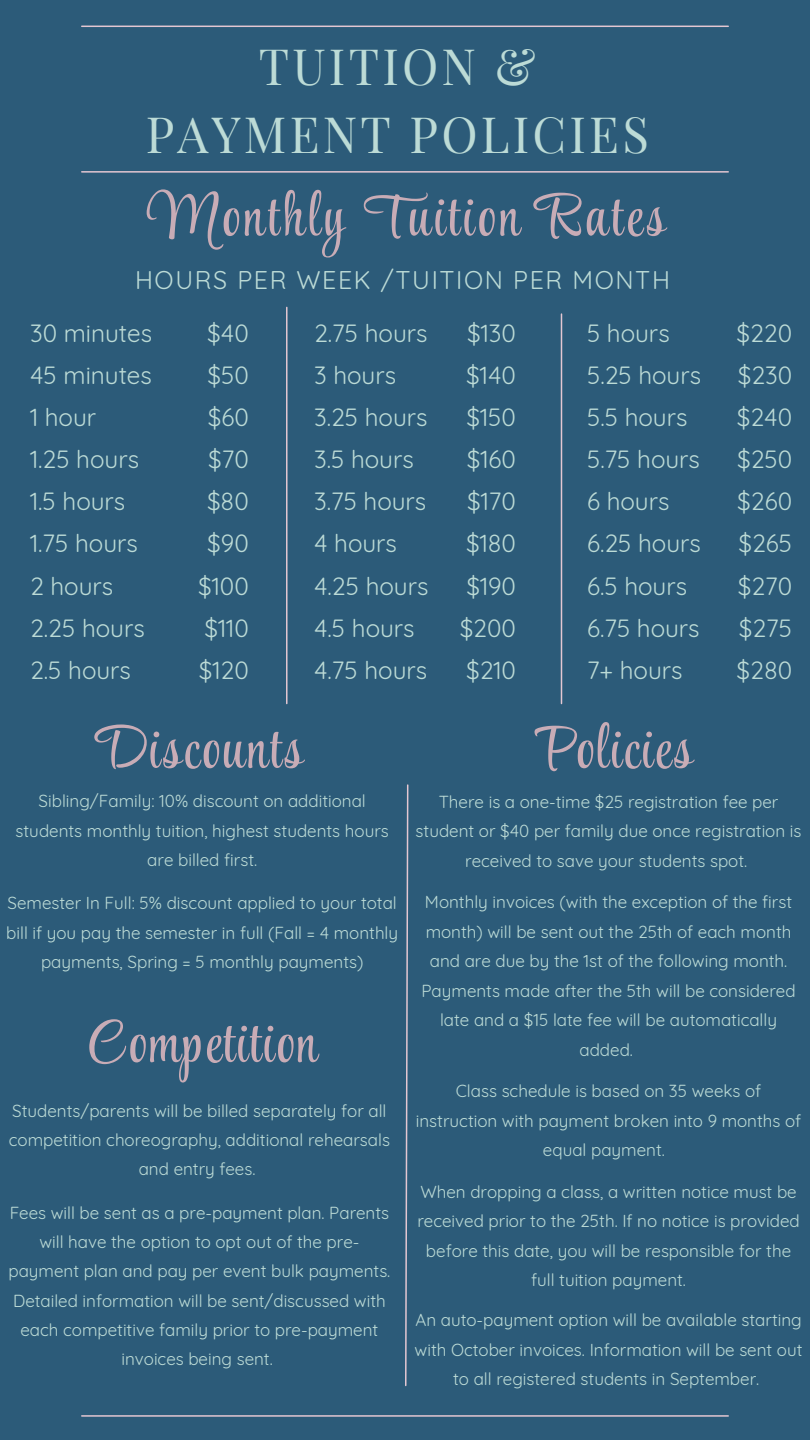
<style>
.page{position:relative;width:810px;height:1440px;background:#2c5b79}
.page>*{position:absolute;margin:0;border:0;box-sizing:border-box;transform-origin:0 0}
.t1{font:60px "Style Script";letter-spacing:.045em;color:#c8acb6}
.t2{font:60px "Style Script";letter-spacing:.065em;color:#c8acb6}
.t3{font:49px/68.2px "Playfair Display";letter-spacing:.065em;color:#bcdbd6;text-align:center}
.t4{font:25px "Quicksand";letter-spacing:.065em;color:#bcdbd6}
.t5{font:24.3px/42.1px "Quicksand";color:#bcdbd6}
.t6{font:17px/29.5px "Quicksand";color:#bcdbd6;text-align:center}
</style>
<div class="page">
<hr style="left:82px;top:171px;width:646px;height:2px;background:#e4c7d2">
<hr style="left:82px;top:26px;width:646px;height:1px;background:#e4c7d2">
<hr style="left:82px;top:1415px;width:646px;height:2px;background:#e4c7d2">
<hr style="left:286px;top:307px;width:2px;height:397px;background:#e4c7d2">
<svg style="left:405px;top:784px;width:4px;height:603px"></svg>
<hr style="left:561px;top:314px;width:1px;height:390px;background:#e4c7d2">
<h2 class="t3" style="left:146px;top:30px;width:504px">TUITION &amp;<br>PAYMENT POLICIES</h2>
<h1 class="t2" style="left:147px;top:190px;width:520px">Monthly Tuition Rates</h1>
<p class="t4" style="left:135px;top:264px;width:536px">HOURS PER WEEK /TUITION PER MONTH</p>
<h3 class="t5" style="left:30px;top:312px;width:123px">30 minutes<br>45 minutes<br>1 hour<br>1.25 hours<br>1.5 hours<br>1.75 hours<br>2 hours<br>2.25 hours<br>2.5 hours</h3>
<h4 class="t5" style="left:198px;top:312px;width:52px;text-align:center">$40 $50 $60 $70 $80 $90 $100 $110 $120</h4>
<h4 class="t5" style="left:314px;top:312px;width:116px">2.75 hours<br>3 hours<br>3.25 hours<br>3.5 hours<br>3.75 hours<br>4 hours<br>4.25 hours<br>4.5 hours<br>4.75 hours</h4>
<h4 class="t5" style="left:460px;top:312px;width:58px;text-align:center">$130 $140 $150 $160 $170 $180 $190 $200 $210</h4>
<h1 class="t5" style="left:587px;top:312px;width:116px">5 hours<br>5.25 hours<br>5.5 hours<br>5.75 hours<br>6 hours<br>6.25 hours<br>6.5 hours<br>6.75 hours<br>7+ hours</h1>
<h1 class="t5" style="left:737px;top:312px;width:57px;text-align:justify">$220 $230 $240 $250 $260 $265 $270 $275 $280</h1>
<p class="t1" style="left:534px;top:722px;width:159px">Policies</p>
<p class="t6" style="left:416px;top:787px;width:387px">There is a one-time $25 registration fee per student or $40 per family due once registration is received to save your students spot.</p>
<p class="t6" style="left:421px;top:887px;width:376px">Monthly invoices (with the exception of the first month) will be sent out the 25th of each month and are due by the 1st of the following month.<br>Payments made after the 5th will be considered late and a $15 late fee will be automatically added.</p>
<p class="t6" style="left:416px;top:1076px;width:387px">Class schedule is based on 35 weeks of instruction with payment broken into 9 months of equal payment.</p>
<p class="t6" style="left:417px;top:1176px;width:384px">When dropping a class, a written notice must be received prior to the 25th. If no notice is provided before this date, you will be responsible for the full tuition payment.</p>
<p class="t6" style="left:415px;top:1305px;width:389px">An auto-payment option will be available starting with October invoices. Information will be sent out to all registered students in September.</p>
<h4 class="t1" style="left:94px;top:722px;width:210px">Discounts</h4>
<h4 class="t6" style="left:16px;top:786px;width:375px">Sibling/Family: 10% discount on additional students monthly tuition, highest students hours are billed first.</h4>
<h4 class="t6" style="left:6px;top:888px;width:393px">Semester In Full: 5% discount applied to your total bill if you pay the semester in full (Fall = 4 monthly payments, Spring = 5 monthly payments)</h4>
<p class="t1" style="left:87px;top:1016px;width:232px">Competition</p>
<h1 class="t6" style="left:9px;top:1096px;width:383px">Students/parents will be billed separately for all competition choreography, additional rehearsals and entry fees.</h1>
<p class="t6" style="left:8px;top:1198px;width:383px">Fees will be sent as a pre-payment plan. Parents will have the option to opt out of the pre&shy;payment plan and pay per event bulk payments.<br>Detailed information will be sent/discussed with each competitive family prior to pre-payment invoices being sent.</p>
</div>
